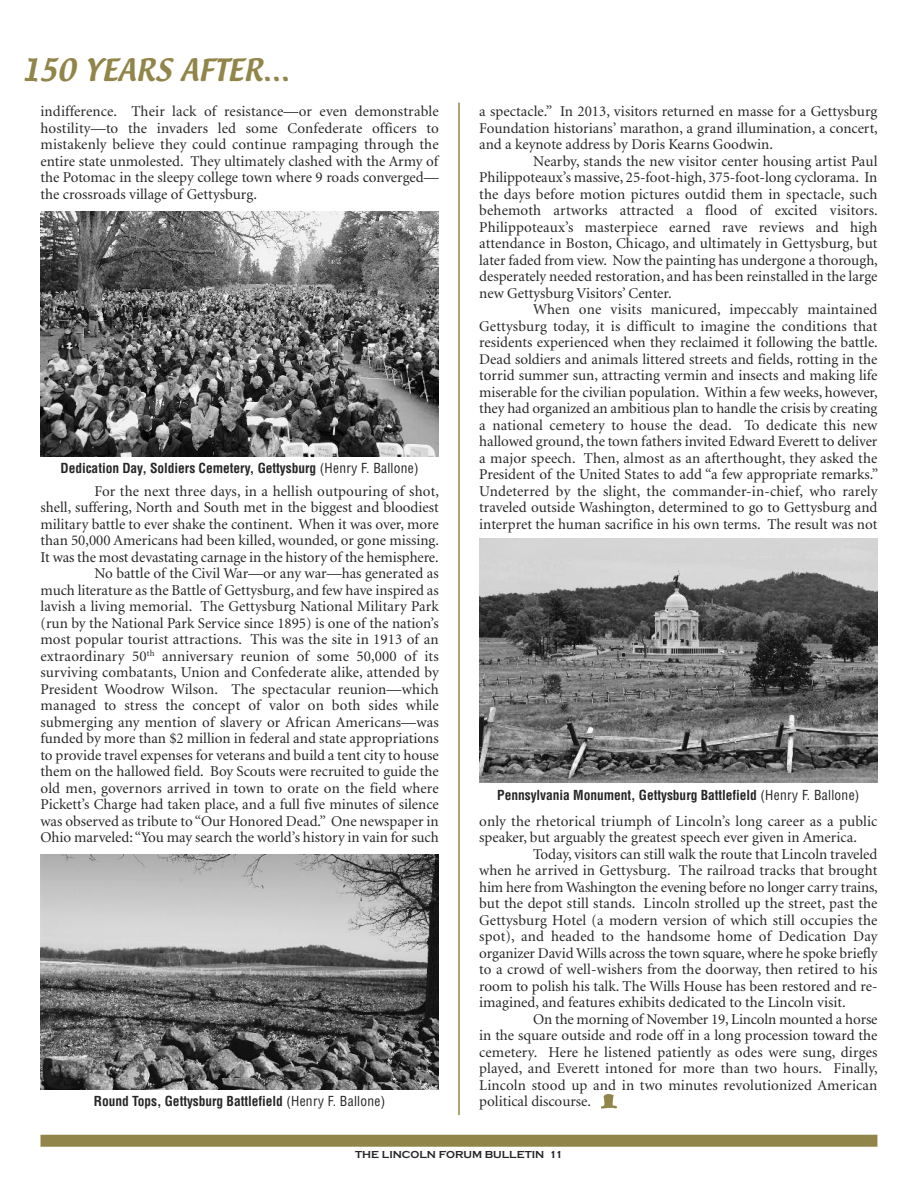
<style>
.page{position:relative;width:918px;height:1188px;background:#fff}
.page>*{position:absolute;margin:0;border:0;box-sizing:border-box;transform-origin:0 0}
.t1{font:27px "Textile";color:#92854a}
.t2{font:15px/16.5px "Minion";color:#272627;text-align:justify}
.t3{font:700 condensed 13.5px "Helvetica";letter-spacing:-.005em;color:#272627}
.t4{font:700 10.5px "Copperplate Gothic";color:#272627}
.s1{font-weight:400}
</style>
<div class="page">
<img style="left:601px;top:1094px;width:16px;height:15px">
<div style="left:41px;top:1135px;width:836px;height:12px;background:#92854a"></div>
<hr style="left:458px;top:103px;width:2px;height:1012px;background:#92854a">
<img style="left:40px;top:855px;width:399px;height:235px">
<img style="left:479px;top:539px;width:398px;height:244px">
<img style="left:40px;top:212px;width:399px;height:244px">
<h1 class="t1" style="left:21px;top:56px;width:270px">150 YEARS AFTER…</h1>
<p class="t2" style="left:40px;top:104px;width:400px">indifference. Their lack of resistance—or even demonstrable hostility—to the invaders led some Confederate officers to mistakenly believe they could continue rampaging through the entire state unmolested. They ultimately clashed with the Army of the Potomac in the sleepy college town where 9 roads converged— the crossroads village of Gettysburg.</p>
<p class="t3" style="left:61px;top:460px;width:360px">Dedication Day, Soldiers Cemetery, Gettysburg <span class="s1">(Henry F. Ballone)</span></p>
<p class="t2" style="left:40px;top:484px;width:400px;text-align:right">For the next three days, in a hellish outpouring of shot,<br>shell, suffering, North and South met in the biggest and bloodiest military battle to ever shake the continent. When it was over, more than 50,000 Americans had been killed, wounded, or gone missing.<br>It was the most devastating carnage in the history of the hemisphere.<br>No battle of the Civil War—or any war—has generated as<br>much literature as the Battle of Gettysburg, and few have inspired as lavish a living memorial. The Gettysburg National Military Park (run by the National Park Service since 1895) is one of the nation’s most popular tourist attractions. This was the site in 1913 of an extraordinary 50<sup>th</sup> anniversary reunion of some 50,000 of its surviving combatants, Union and Confederate alike, attended by President Woodrow Wilson. The spectacular reunion—which managed to stress the concept of valor on both sides while submerging any mention of slavery or African Americans—was funded by more than $2 million in federal and state appropriations to provide travel expenses for veterans and build a tent city to house them on the hallowed field. Boy Scouts were recruited to guide the old men, governors arrived in town to orate on the field where Pickett’s Charge had taken place, and a full five minutes of silence was observed as tribute to “Our Honored Dead.” One newspaper in Ohio marveled: “You may search the world’s history in vain for such</p>
<p class="t3" style="left:94px;top:1094px;width:293px">Round Tops, Gettysburg Battlefield <span class="s1">(Henry F. Ballone)</span></p>
<p class="t2" style="left:479px;top:104px;width:400px">a spectacle.” In 2013, visitors returned en masse for a Gettysburg Foundation historians’ marathon, a grand illumination, a concert, and a keynote address by Doris Kearns Goodwin.</p>
<p class="t2" style="left:479px;top:154px;width:400px;text-indent:54px">Nearby, stands the new visitor center housing artist Paul Philippoteaux’s massive, 25-foot-high, 375-foot-long cyclorama. In the days before motion pictures outdid them in spectacle, such behemoth artworks attracted a flood of excited visitors.<br>Philippoteaux’s masterpiece earned rave reviews and high attendance in Boston, Chicago, and ultimately in Gettysburg, but later faded from view. Now the painting has undergone a thorough, desperately needed restoration, and has been reinstalled in the large new Gettysburg Visitors’ Center.</p>
<p class="t2" style="left:479px;top:302px;width:401px;text-indent:54px">When one visits manicured, impeccably maintained Gettysburg today, it is difficult to imagine the conditions that residents experienced when they reclaimed it following the battle.<br>Dead soldiers and animals littered streets and fields, rotting in the torrid summer sun, attracting vermin and insects and making life miserable for the civilian population. Within a few weeks, however, they had organized an ambitious plan to handle the crisis by creating a national cemetery to house the dead. To dedicate this new hallowed ground, the town fathers invited Edward Everett to deliver a major speech. Then, almost as an afterthought, they asked the President of the United States to add “a few appropriate remarks.” Undeterred by the slight, the commander-in-chief, who rarely traveled outside Washington, determined to go to Gettysburg and interpret the human sacrifice in his own terms. The result was not</p>
<p class="t3" style="left:497px;top:787px;width:364px">Pennsylvania Monument, Gettysburg Battlefield <span class="s1">(Henry F. Ballone)</span></p>
<p class="t2" style="left:479px;top:814px;width:400px">only the rhetorical triumph of Lincoln’s long career as a public speaker, but arguably the greatest speech ever given in America.</p>
<p class="t2" style="left:479px;top:847px;width:400px;text-indent:54px">Today, visitors can still walk the route that Lincoln traveled when he arrived in Gettysburg. The railroad tracks that brought him here from Washington the evening before no longer carry trains, but the depot still stands. Lincoln strolled up the street, past the Gettysburg Hotel (a modern version of which still occupies the spot), and headed to the handsome home of Dedication Day organizer David Wills across the town square, where he spoke briefly to a crowd of well-wishers from the doorway, then retired to his room to polish his talk. The Wills House has been restored and re&shy;imagined, and features exhibits dedicated to the Lincoln visit.</p>
<p class="t2" style="left:479px;top:1012px;width:400px;text-indent:54px">On the morning of November 19, Lincoln mounted a horse in the square outside and rode off in a long procession toward the cemetery. Here he listened patiently as odes were sung, dirges played, and Everett intoned for more than two hours. Finally, Lincoln stood up and in two minutes revolutionized American political discourse.</p>
<p class="t4" style="left:355px;top:1148px;width:209px">THE LINCOLN FORUM BULLETIN 11</p>
</div>
